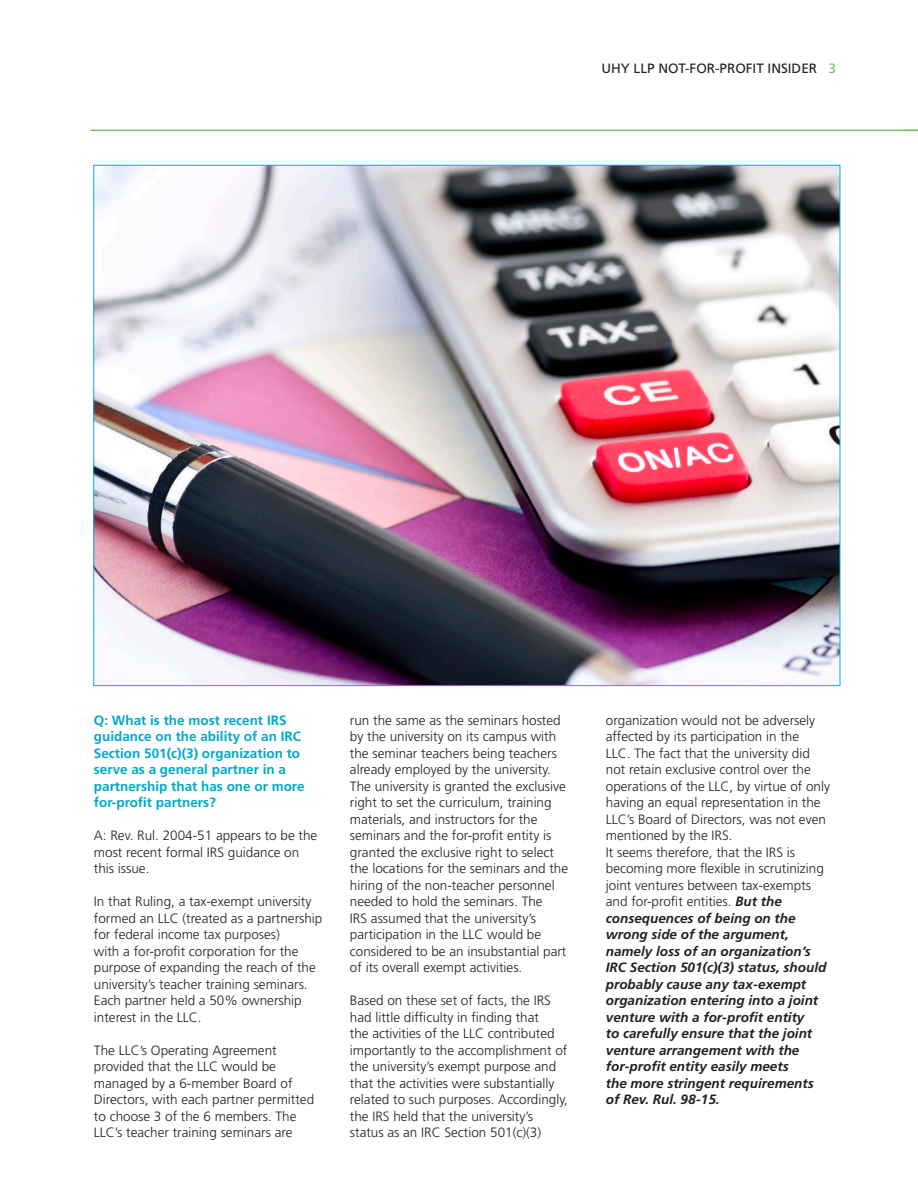
<style>
.page{position:relative;width:918px;height:1188px;background:#fff}
.page>*{position:absolute;margin:0;border:0;box-sizing:border-box;transform-origin:0 0}
.t1{font:300 13.5px/16.5px "Frutiger";color:#231f20}
.t2{font:italic 700 13.5px/16.5px "Frutiger";color:#231f20}
.t3{font:700 13.5px/16.5px "Frutiger";color:#00a9cc}
.t4{font:13.5px "Frutiger";color:#231f20}
.s1{color:#71c167}
.s2{font-weight:300;font-style:normal}
</style>
<div class="page">
<hr style="left:91px;top:130px;width:827px;height:1px;background:#71c167">
<img style="left:96px;top:167px;width:742px;height:517px">
<p class="t4" style="left:601px;top:60px;width:236px">UHY LLP NOT-FOR-PROFIT INSIDER <span class="s1">3</span></p>
<p class="t3" style="left:94px;top:712px;width:212px">Q: What is the most recent IRS guidance on the ability of an IRC<br>Section 501(c)(3) organization to serve as a general partner in a partnership that has one or more for-profit partners?</p>
<p class="t1" style="left:94px;top:828px;width:225px">A: Rev. Rul. 2004-51 appears to be the most recent formal IRS guidance on this issue.</p>
<p class="t1" style="left:94px;top:894px;width:230px">In that Ruling, a tax-exempt university formed an LLC (treated as a partnership for federal income tax purposes)<br>with a for-profit corporation for the purpose of expanding the reach of the university’s teacher training seminars.<br>Each partner held a 50% ownership interest in the LLC.</p>
<p class="t1" style="left:94px;top:1042px;width:222px">The LLC’s Operating Agreement provided that the LLC would be managed by a 6-member Board of<br>Directors, with each partner permitted to choose 3 of the 6 members. The<br>LLC’s teacher training seminars are</p>
<p class="t1" style="left:350px;top:712px;width:220px">run the same as the seminars hosted by the university on its campus with the seminar teachers being teachers already employed by the university.<br>The university is granted the exclusive right to set the curriculum, training materials, and instructors for the seminars and the for-profit entity is granted the exclusive right to select the locations for the seminars and the hiring of the non-teacher personnel needed to hold the seminars. The<br>IRS assumed that the university’s participation in the LLC would be considered to be an insubstantial part of its overall exempt activities.</p>
<p class="t1" style="left:350px;top:993px;width:220px">Based on these set of facts, the IRS had little difficulty in finding that<br>the activities of the LLC contributed importantly to the accomplishment of the university’s exempt purpose and that the activities were substantially related to such purposes. Accordingly, the IRS held that the university’s status as an IRC Section 501(c)(3)</p>
<p class="t1" style="left:606px;top:712px;width:226px">organization would not be adversely affected by its participation in the<br>LLC. The fact that the university did not retain exclusive control over the operations of the LLC, by virtue of only having an equal representation in the LLC’s Board of Directors, was not even mentioned by the IRS.</p>
<p class="t2" style="left:606px;top:844px;width:222px"><span class="s2">It seems therefore, that the IRS is becoming more flexible in scrutinizing joint ventures between tax-exempts and for-profit entities.</span> But the consequences of being on the wrong side of the argument, namely loss of an organization’s IRC Section 501(c)(3) status, should probably cause any tax-exempt organization entering into a joint venture with a for-profit entity<br>to carefully ensure that the joint venture arrangement with the</p>
<p class="t2" style="left:606px;top:1058px;width:184px">for-profit entity easily meets</p>
<p class="t2" style="left:606px;top:1075px;width:209px">the more stringent requirements</p>
<p class="t2" style="left:606px;top:1091px;width:115px">of Rev. Rul. 98-15.</p>
</div>
